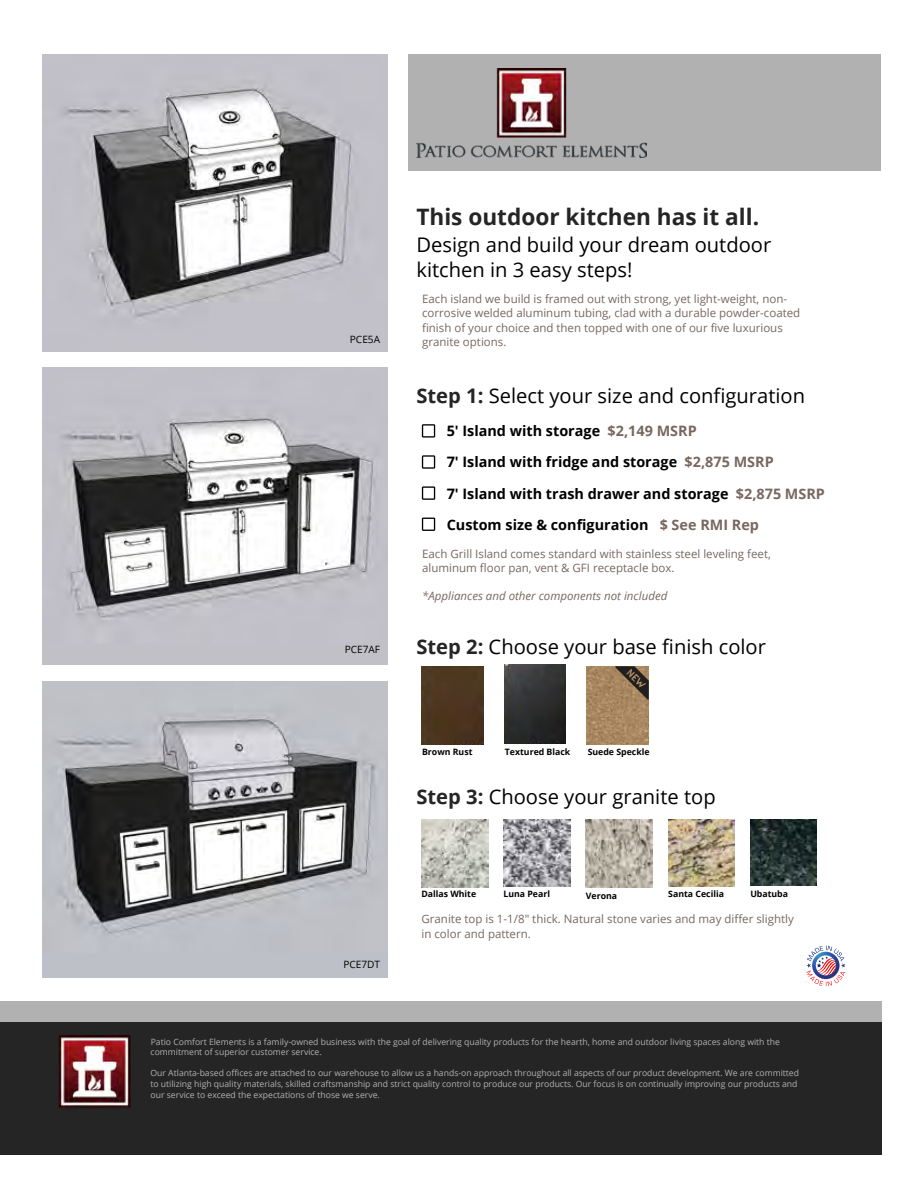
<style>
.page{position:relative;width:918px;height:1188px;background:#fff}
.page>*{position:absolute;margin:0;border:0;box-sizing:border-box;transform-origin:0 0}
.t1{font:700 22.65px "Open Sans";color:#252526}
.t2{font:20.1px/24.9px "Open Sans";color:#000}
.t3{font:700 14.4px/31px "Open Sans";color:#000}
.t4{font:11.55px/14.2px "Open Sans";color:#796760}
.t5{font:italic 11.55px "Open Sans";color:#796760}
.t6{font:10.05px "Open Sans";color:#000}
.t7{font:8.7px/11.1px "Open Sans";color:#b1b1b1}
.t8{font:700 8.7px "Open Sans";color:#000}
.s1{font-weight:700;color:#252526}
.s2{color:#796760}
</style>
<div class="page">
<div style="left:409px;top:54px;width:472px;height:117px;background:#b1b1b1"></div>
<div style="left:0;top:1012px;width:881px;height:143px;background:#252526"></div>
<img style="left:43px;top:54px;width:344px;height:297px">
<img style="left:43px;top:368px;width:344px;height:297px">
<img style="left:43px;top:682px;width:344px;height:296px">
<img style="left:504px;top:820px;width:66px;height:66px">
<img style="left:668px;top:820px;width:67px;height:66px">
<img style="left:751px;top:820px;width:65px;height:66px">
<img style="left:586px;top:820px;width:67px;height:67px">
<img style="left:421px;top:820px;width:67px;height:67px">
<div style="left:421px;top:666px;width:62px;height:78px;background:#4d3620"></div>
<img style="left:504px;top:665px;width:62px;height:79px">
<svg style="left:806px;top:946px;width:39px;height:40px"></svg>
<img style="left:58px;top:1035px;width:73px;height:73px">
<div style="left:0;top:1001px;width:881px;height:21px;background:#b1b1b1"></div>
<img style="left:416px;top:68px;width:230px;height:90px">
<svg style="left:422px;top:424px;width:13px;height:14px"></svg>
<svg style="left:422px;top:455px;width:13px;height:14px"></svg>
<svg style="left:422px;top:486px;width:13px;height:14px"></svg>
<svg style="left:422px;top:518px;width:13px;height:13px"></svg>
<img style="left:587px;top:666px;width:61px;height:78px">
<svg style="left:615px;top:666px;width:34px;height:34px"></svg>
<p class="t6" style="left:350px;top:333px;width:32px">PCE5A</p>
<p class="t6" style="left:345px;top:643px;width:37px">PCE7AF</p>
<p class="t6" style="left:343px;top:958px;width:38px">PCE7DT</p>
<h1 class="t1" style="left:416px;top:201px;width:344px">This outdoor kitchen has it all.</h1>
<h2 class="t2" style="left:416px;top:232px;width:356px">Design and build your dream outdoor kitchen in 3 easy steps!</h2>
<h3 class="t4" style="left:422px;top:292px;width:380px">Each island we build is framed out with strong, yet light-weight, non&shy;corrosive welded aluminum tubing, clad with a durable powder-coated finish of your choice and then topped with one of our five luxurious granite options.</h3>
<h2 class="t2" style="left:416px;top:383px;width:390px"><span class="s1">Step 1:</span> Select your size and configuration</h2>
<h3 class="t3" style="left:447px;top:415px;width:380px">5' Island with storage <span class="s2">$2,149 MSRP<br></span>7' Island with fridge and storage <span class="s2">$2,875 MSRP<br></span>7' Island with trash drawer and storage <span class="s2">$2,875 MSRP</span></h3>
<h3 class="t3" style="left:447px;top:509px;width:314px">Custom size &amp; configuration <span class="s2">$ See RMI Rep</span></h3>
<h3 class="t4" style="left:422px;top:547px;width:350px">Each Grill Island comes standard with stainless steel leveling feet, aluminum floor pan, vent &amp; GFI receptacle box.</h3>
<h3 class="t5" style="left:422px;top:588px;width:247px">*Appliances and other components not included</h3>
<h2 class="t2" style="left:416px;top:633px;width:351px"><span class="s1">Step 2:</span> Choose your base finish color</h2>
<p class="t8" style="left:422px;top:746px;width:52px">Brown Rust</p>
<p class="t8" style="left:505px;top:746px;width:67px">Textured Black</p>
<p class="t8" style="left:588px;top:746px;width:63px">Suede Speckle</p>
<h2 class="t2" style="left:416px;top:783px;width:301px"><span class="s1">Step 3:</span> Choose your granite top</h2>
<p class="t8" style="left:421px;top:888px;width:56px">Dallas White</p>
<p class="t8" style="left:504px;top:888px;width:48px">Luna Pearl</p>
<p class="t8" style="left:586px;top:890px;width:33px">Verona</p>
<p class="t8" style="left:668px;top:888px;width:57px">Santa Cecilia</p>
<p class="t8" style="left:750px;top:888px;width:39px">Ubatuba</p>
<h3 class="t4" style="left:421px;top:911px;width:374px">Granite top is 1-1/8" thick. Natural stone varies and may differ slightly in color and pattern.</h3>
<p class="t7" style="left:151px;top:1037px;width:631px;line-height:9.6px">Patio Comfort Elements is a family-owned business with the goal of delivering quality products for the hearth, home and outdoor living spaces along with the commitment of superior customer service.</p>
<p class="t7" style="left:150px;top:1067px;width:650px">Our Atlanta-based offices are attached to our warehouse to allow us a hands-on approach throughout all aspects of our product development. We are committed to utilizing high quality materials, skilled craftsmanship and strict quality control to produce our products. Our focus is on continually improving our products and our service to exceed the expectations of those we serve.</p>
</div>
